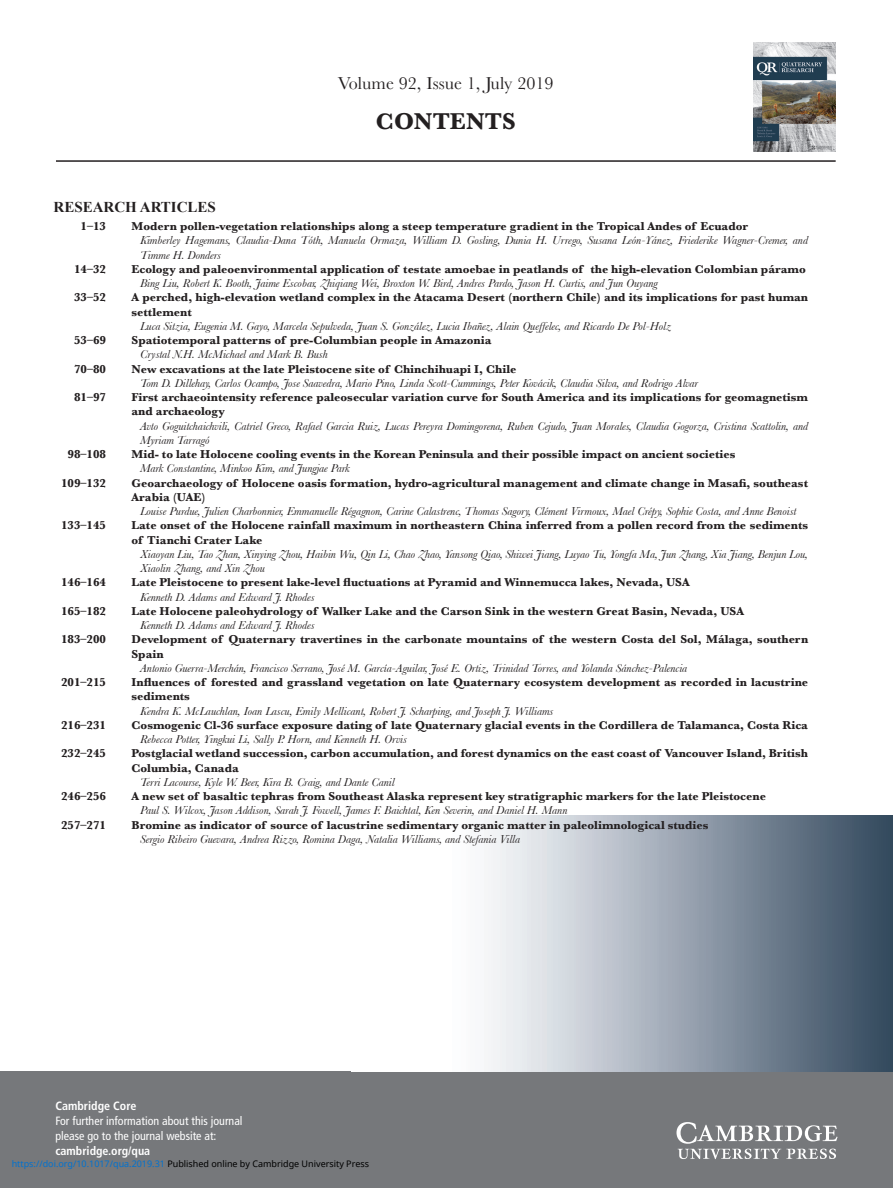
<style>
.page{position:relative;width:893px;height:1188px;background:#fff}
.page>*{position:absolute;margin:0;border:0;box-sizing:border-box;transform-origin:0 0}
.t1{font:700 24px "Baskerville";color:#231f20}
.t2{font:18px "Baskerville";color:#231f20}
.t3{font:700 15px "Times New Roman";color:#231f20}
.t4{font:700 12px/14.2px "Baskerville";color:#231f20}
.t5{font:italic 12px/14.2px "Baskerville";color:#231f20}
.t6{font:condensed 12px/15px "Frutiger LT Std";color:#fff}
.t7{font:9px "Noto Sans";color:#000}
.s1{font-weight:700;font-style:normal}
.s2{font-weight:400;font-style:italic}
.s3{font-weight:700}
.s4{color:#0172cf}
</style>
<div class="page">
<div style="left:0;top:1071px;width:893px;height:117px;background:#76787b"></div>
<img style="left:754px;top:43px;width:82px;height:109px">
<hr style="left:56px;top:160px;width:780px;height:2px;background:#231f20">
<div style="left:351px;top:816px;width:542px;height:255px;background:linear-gradient(to right,#fff,#3e5267)"></div>
<svg style="left:676px;top:1122px;width:161px;height:37px"></svg>
<p class="t2" style="left:338px;top:73px;width:217px">Volume 92, Issue 1, July 2019</p>
<p class="t1" style="left:376px;top:108px;width:141px">CONTENTS</p>
<p class="t3" style="left:54px;top:198px;width:164px">RESEARCH ARTICLES</p>
<p class="t4" style="left:81px;top:219px;width:27px">1–13</p>
<p class="t5" style="left:140px;top:219px;width:669px;text-indent:-9px"><span class="s1">Modern pollen-vegetation relationships along a steep temperature gradient in the Tropical Andes of Ecuador<br></span>Kimberley Hagemans, Claudia-Dana Tóth, Manuela Ormaza, William D. Gosling, Dunia H. Urrego, Susana León-Yánez, Friederike Wagner-Cremer, and<br>Timme H. Donders</p>
<p class="t4" style="left:74px;top:262px;width:34px">14–32</p>
<p class="t4" style="left:140px;top:262px;width:667px;text-indent:-9px">Ecology and paleoenvironmental application of testate amoebae in peatlands of the high-elevation Colombian páramo<br><span class="s2">Bing Liu, Robert K. Booth, Jaime Escobar, Zhiqiang Wei, Broxton W. Bird, Andres Pardo, Jason H. Curtis, and Jun Ouyang</span></p>
<p class="t4" style="left:74px;top:290px;width:34px">33–52</p>
<p class="t4" style="left:132px;top:290px;width:678px">A perched, high-elevation wetland complex in the Atacama Desert (northern Chile) and its implications for past human</p>
<p class="t4" style="left:132px;top:305px;width:62px">settlement</p>
<p class="t5" style="left:140px;top:319px;width:533px">Luca Sitzia, Eugenia M. Gayo, Marcela Sepulveda, Juan S. González, Lucia Ibañez, Alain Queffelec, and Ricardo De Pol-Holz</p>
<p class="t4" style="left:74px;top:333px;width:34px">53–69</p>
<p class="t4" style="left:140px;top:333px;width:353px;text-indent:-9px">Spatiotemporal patterns of pre-Columbian people in Amazonia<br><span class="s2">Crystal N.H. McMichael and Mark B. Bush</span></p>
<p class="t4" style="left:74px;top:362px;width:34px">70–80</p>
<p class="t5" style="left:140px;top:362px;width:559px;text-indent:-9px"><span class="s1">New excavations at the late Pleistocene site of Chinchihuapi I, Chile<br></span>Tom D. Dillehay, Carlos Ocampo, Jose Saavedra, Mario Pino, Linda Scott-Cummings, Peter Kovácik, Claudia Silva, and Rodrigo Alvar</p>
<p class="t4" style="left:74px;top:390px;width:34px">81–97</p>
<p class="t4" style="left:132px;top:390px;width:678px">First archaeointensity reference paleosecular variation curve for South America and its implications for geomagnetism</p>
<p class="t4" style="left:132px;top:404px;width:95px">and archaeology</p>
<p class="t5" style="left:140px;top:419px;width:669px">Avto Goguitchaichvili, Catriel Greco, Rafael Garcia Ruiz, Lucas Pereyra Domingorena, Ruben Cejudo, Juan Morales, Claudia Gogorza, Cristina Scattolin, and</p>
<p class="t5" style="left:140px;top:433px;width:71px">Myriam Tarragó</p>
<p class="t4" style="left:68px;top:447px;width:40px">98–108</p>
<p class="t4" style="left:140px;top:447px;width:597px;text-indent:-8px">Mid- to late Holocene cooling events in the Korean Peninsula and their possible impact on ancient societies<br><span class="s2">Mark Constantine, Minkoo Kim, and Jungjae Park</span></p>
<p class="t4" style="left:61px;top:476px;width:47px">109–132</p>
<p class="t4" style="left:132px;top:476px;width:678px">Geoarchaeology of Holocene oasis formation, hydro-agricultural management and climate change in Masafi, southeast</p>
<p class="t4" style="left:132px;top:490px;width:75px">Arabia (UAE)</p>
<p class="t5" style="left:140px;top:504px;width:658px">Louise Purdue, Julien Charbonnier, Emmanuelle Régagnon, Carine Calastrenc, Thomas Sagory, Clément Virmoux, Mael Crépy, Sophie Costa, and Anne Benoist</p>
<p class="t4" style="left:61px;top:518px;width:47px">133–145</p>
<p class="t4" style="left:132px;top:518px;width:678px">Late onset of the Holocene rainfall maximum in northeastern China inferred from a pollen record from the sediments</p>
<p class="t4" style="left:132px;top:533px;width:132px">of Tianchi Crater Lake</p>
<p class="t5" style="left:140px;top:547px;width:669px">Xiaoyan Liu, Tao Zhan, Xinying Zhou, Haibin Wu, Qin Li, Chao Zhao, Yansong Qiao, Shiwei Jiang, Luyao Tu, Yongfa Ma, Jun Zhang, Xia Jiang, Benjun Lou,</p>
<p class="t5" style="left:140px;top:561px;width:126px">Xiaolin Zhang, and Xin Zhou</p>
<p class="t4" style="left:61px;top:575px;width:47px">146–164</p>
<p class="t4" style="left:140px;top:575px;width:551px;text-indent:-8px">Late Pleistocene to present lake-level fluctuations at Pyramid and Winnemucca lakes, Nevada, USA<br><span class="s2">Kenneth D. Adams and Edward J. Rhodes</span></p>
<p class="t4" style="left:61px;top:604px;width:47px">165–182</p>
<p class="t4" style="left:140px;top:604px;width:605px;text-indent:-8px">Late Holocene paleohydrology of Walker Lake and the Carson Sink in the western Great Basin, Nevada, USA<br><span class="s2">Kenneth D. Adams and Edward J. Rhodes</span></p>
<p class="t4" style="left:61px;top:632px;width:47px">183–200</p>
<p class="t4" style="left:132px;top:632px;width:678px">Development of Quaternary travertines in the carbonate mountains of the western Costa del Sol, Málaga, southern</p>
<p class="t4" style="left:132px;top:647px;width:34px">Spain</p>
<p class="t5" style="left:140px;top:661px;width:549px">Antonio Guerra-Merchán, Francisco Serrano, José M. García-Aguilar, José E. Ortiz, Trinidad Torres, and Yolanda Sánchez-Palencia</p>
<p class="t4" style="left:61px;top:675px;width:47px">201–215</p>
<p class="t4" style="left:132px;top:675px;width:678px">Influences of forested and grassland vegetation on late Quaternary ecosystem development as recorded in lacustrine</p>
<p class="t4" style="left:132px;top:689px;width:60px">sediments</p>
<p class="t5" style="left:140px;top:704px;width:415px">Kendra K. McLauchlan, Ioan Lascu, Emily Mellicant, Robert J. Scharping, and Joseph J. Williams</p>
<p class="t4" style="left:61px;top:718px;width:47px">216–231</p>
<p class="t4" style="left:140px;top:718px;width:669px;text-indent:-8px">Cosmogenic Cl-36 surface exposure dating of late Quaternary glacial events in the Cordillera de Talamanca, Costa Rica<br><span class="s2">Rebecca Potter, Yingkui Li, Sally P. Horn, and Kenneth H. Orvis</span></p>
<p class="t4" style="left:61px;top:746px;width:47px">232–245</p>
<p class="t4" style="left:132px;top:746px;width:678px">Postglacial wetland succession, carbon accumulation, and forest dynamics on the east coast of Vancouver Island, British</p>
<p class="t4" style="left:132px;top:761px;width:109px">Columbia, Canada</p>
<p class="t5" style="left:140px;top:775px;width:256px">Terri Lacourse, Kyle W. Beer, Kira B. Craig, and Dante Canil</p>
<p class="t4" style="left:61px;top:789px;width:47px">246–256</p>
<p class="t4" style="left:140px;top:789px;width:627px;text-indent:-8px">A new set of basaltic tephras from Southeast Alaska represent key stratigraphic markers for the late Pleistocene<br><span class="s2">Paul S. Wilcox, Jason Addison, Sarah J. Fowell, James F. Baichtal, Ken Severin, and Daniel H. Mann</span></p>
<p class="t4" style="left:61px;top:818px;width:47px">257–271</p>
<p class="t4" style="left:140px;top:818px;width:570px;text-indent:-8px">Bromine as indicator of source of lacustrine sedimentary organic matter in paleolimnological studies<br><span class="s2">Sergio Ribeiro Guevara, Andrea Rizzo, Romina Daga, Natalia Williams, and Stefania Villa</span></p>
<p class="t6" style="left:55px;top:1099px;width:189px"><span class="s3">Cambridge Core<br></span>For further information about this journal please go to the journal website at: <span class="s3">cambridge.org/qua</span></p>
<p class="t7" style="left:12px;top:1157px;width:359px"><span class="s4">https://doi.org/10.1017/qua.2019.31</span> Published online by Cambridge University Press</p>
</div>
